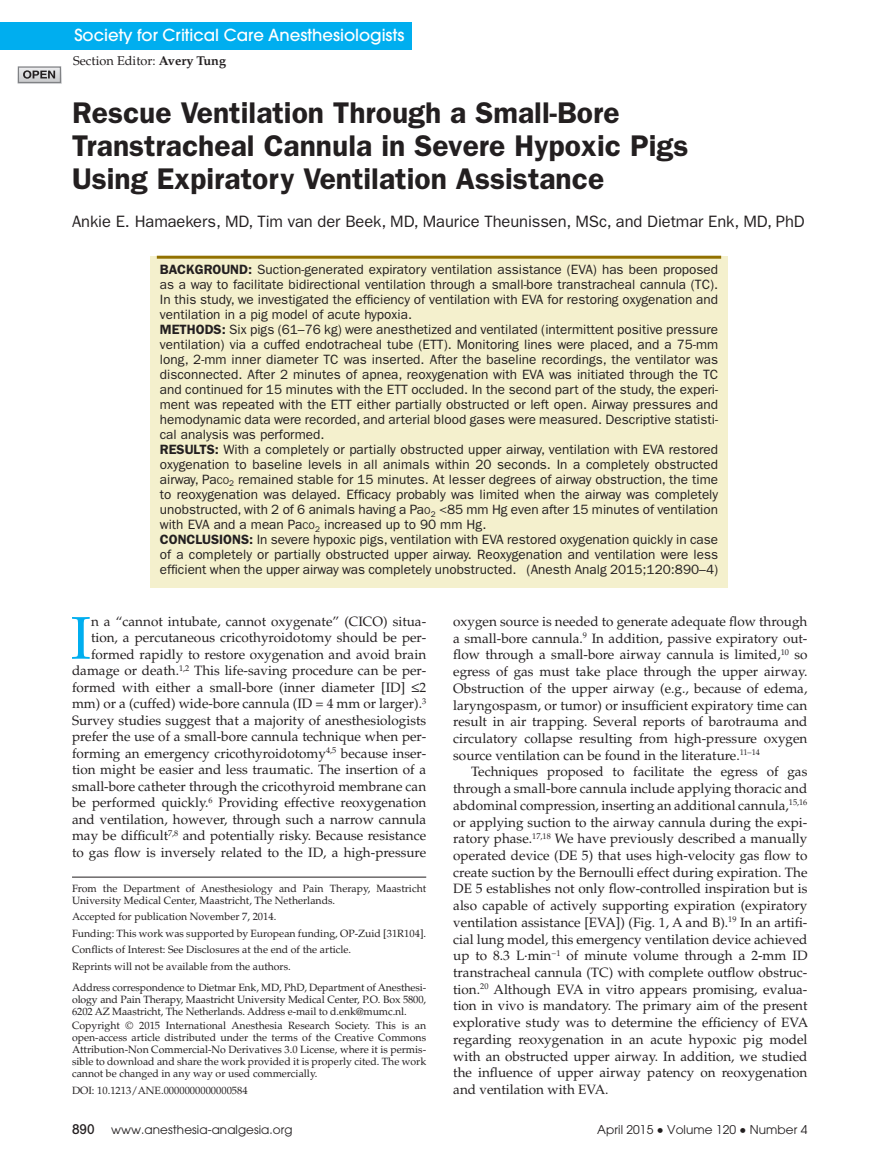
<style>
.page{position:relative;width:878px;height:1175px;background:#fff}
.page>*{position:absolute;margin:0;border:0;box-sizing:border-box;transform-origin:0 0}
.t1{font:60.15px "Palatino LT Std";color:#00aeef}
.t2{font:600 30px/33px "ITC Franklin Gothic Std";color:#231f20}
.t3{font:16.5px "ITC Franklin Gothic Std";letter-spacing:-.005em;color:#231f20}
.t4{font:500 16.5px "Avant Garde";color:#fff}
.t5{font:13.5px/16.6px "Palatino LT Std";color:#231f20;text-align:justify}
.t6{font:13.5px/15px "ITC Franklin Gothic Std";color:#231f20}
.t7{font:12.75px "Palatino LT Std";color:#231f20}
.t8{font:12px "Avant Garde";letter-spacing:.005em;color:#231f20}
.t9{font:10.5px/12px "Palatino LT Std";color:#231f20;text-align:justify}
.s1{font-weight:700}
.s2{font-weight:600}
.s3{font-size:9.9px}
.s4{font-family:"Gandhari Unicode"}
.s5{font-weight:500;font-stretch:condensed;font-size:13.5px}
.s6{font-family:"Gandhari Unicode";font-size:18.75px}
</style>
<div class="page">
<div style="left:150px;top:256px;width:578px;height:331px;background:#f4f0cd"></div>
<hr style="left:157px;top:256px;width:564px;height:3px;background:#927100">
<hr style="left:72px;top:876px;width:354px;height:1px;background:#231f20">
<img style="left:17px;top:66px;width:45px;height:18px">
<div style="left:18px;top:66px;width:43px;height:17px;border:1px solid #808285"></div>
<svg style="left:23px;top:70px;width:32px;height:9px"></svg>
<div style="left:0;top:22px;width:412px;height:27px;background:#00aeef"></div>
<p class="t4" style="left:74px;top:25px;width:331px">Society for Critical Care Anesthesiologists</p>
<p class="t7" style="left:73px;top:53px;width:154px">Section Editor: <span class="s1">Avery Tung</span></p>
<h2 class="t2" style="left:72px;top:96px;width:618px">Rescue Ventilation Through a Small-Bore<br>Transtracheal Cannula in Severe Hypoxic Pigs<br>Using Expiratory Ventilation Assistance</h2>
<p class="t3" style="left:72px;top:211px;width:734px">Ankie E. Hamaekers, MD, Tim van der Beek, MD, Maurice Theunissen, MSc, and Dietmar Enk, MD, PhD</p>
<p class="t6" style="left:160px;top:262px;width:560px"><span class="s2">BACKGROUND:</span> Suction-generated expiratory ventilation assistance (EVA) has been proposed as a way to facilitate bidirectional ventilation through a small-bore transtracheal cannula (TC).<br>In this study, we investigated the efficiency of ventilation with EVA for restoring oxygenation and ventilation in a pig model of acute hypoxia.<br><span class="s2">METHODS:</span> Six pigs (61–76 kg) were anesthetized and ventilated (intermittent positive pressure ventilation) via a cuffed endotracheal tube (ETT). Monitoring lines were placed, and a 75-mm long, 2-mm inner diameter TC was inserted. After the baseline recordings, the ventilator was disconnected. After 2 minutes of apnea, reoxygenation with EVA was initiated through the TC and continued for 15 minutes with the ETT occluded. In the second part of the study, the experi&shy;ment was repeated with the ETT either partially obstructed or left open. Airway pressures and hemodynamic data were recorded, and arterial blood gases were measured. Descriptive statisti&shy;cal analysis was performed.<br><span class="s2">RESULTS:</span> With a completely or partially obstructed upper airway, ventilation with EVA restored oxygenation to baseline levels in all animals within 20 seconds. In a completely obstructed airway, Pa<span class="s3">CO</span><sub>2</sub> remained stable for 15 minutes. At lesser degrees of airway obstruction, the time to reoxygenation was delayed. Efficacy probably was limited when the airway was completely unobstructed, with 2 of 6 animals having a Pa<span class="s3">O</span><sub>2</sub> &lt;85 mm Hg even after 15 minutes of ventilation with EVA and a mean Pa<span class="s3">CO</span><sub>2</sub> increased up to 90 mm Hg.<br><span class="s2">CONCLUSIONS:</span> In severe hypoxic pigs, ventilation with EVA restored oxygenation quickly in case of a completely or partially obstructed upper airway. Reoxygenation and ventilation were less efficient when the upper airway was completely unobstructed. (Anesth Analg 2015;120:890–4)</p>
<p class="t5" style="left:72px;top:613px;width:356px;text-align:right">n a “cannot intubate, cannot oxygenate” (CICO) situa&shy;tion, a percutaneous cricothyroidotomy should be per&shy;formed rapidly to restore oxygenation and avoid brain damage or death.<sup>1,2</sup> This life-saving procedure can be per&shy;formed with either a small-bore (inner diameter [ID] <span class="s4">≤</span>2 mm) or a (cuffed) wide-bore cannula (ID = 4 mm or larger).<sup>3<br></sup>Survey studies suggest that a majority of anesthesiologists prefer the use of a small-bore cannula technique when per&shy;forming an emergency cricothyroidotomy<sup>4,5</sup> because inser&shy;tion might be easier and less traumatic. The insertion of a small-bore catheter through the cricothyroid membrane can be performed quickly.<sup>6</sup> Providing effective reoxygenation and ventilation, however, through such a narrow cannula may be difficult<sup>7,8</sup> and potentially risky. Because resistance to gas flow is inversely related to the ID, a high-pressure</p>
<p class="t5" style="left:453px;top:613px;width:356px">oxygen source is needed to generate adequate flow through a small-bore cannula.<sup>9</sup> In addition, passive expiratory out&shy;flow through a small-bore airway cannula is limited,<sup>10</sup> so egress of gas must take place through the upper airway.<br>Obstruction of the upper airway (e.g., because of edema, laryngospasm, or tumor) or insufficient expiratory time can result in air trapping. Several reports of barotrauma and circulatory collapse resulting from high-pressure oxygen source ventilation can be found in the literature.<sup>11–14</sup></p>
<h1 class="t1" style="left:71px;top:603px;width:22px">I</h1>
<p class="t5" style="left:453px;top:763px;width:356px;text-indent:18px">Techniques proposed to facilitate the egress of gas through a small-bore cannula include applying thoracic and abdominal compression, inserting an additional cannula,<sup>15,16 </sup>or applying suction to the airway cannula during the expi&shy;ratory phase.<sup>17,18</sup> We have previously described a manually operated device (DE 5) that uses high-velocity gas flow to create suction by the Bernoulli effect during expiration. The DE 5 establishes not only flow-controlled inspiration but is also capable of actively supporting expiration (expiratory ventilation assistance [EVA]) (Fig. 1, A and B).<sup>19</sup> In an artifi&shy;cial lung model, this emergency ventilation device achieved up to 8.3 L<span class="s4">·</span>min<sup>−1</sup> of minute volume through a 2-mm ID transtracheal cannula (TC) with complete outflow obstruc&shy;tion.<sup>20</sup> Although EVA in vitro appears promising, evalua&shy;tion in vivo is mandatory. The primary aim of the present explorative study was to determine the efficiency of EVA regarding reoxygenation in an acute hypoxic pig model with an obstructed upper airway. In addition, we studied the influence of upper airway patency on reoxygenation and ventilation with EVA.</p>
<p class="t9" style="left:72px;top:882px;width:355px">From the Department of Anesthesiology and Pain Therapy, Maastricht<br>University Medical Center, Maastricht, The Netherlands.</p>
<p class="t9" style="left:72px;top:908px;width:355px;line-height:16.5px;text-align:left">Accepted for publication November 7, 2014.<br>Funding: This work was supported by European funding, OP-Zuid [31R104].<br>Conflicts of Interest: See Disclosures at the end of the article.<br>Reprints will not be available from the authors.</p>
<p class="t9" style="left:72px;top:981px;width:356px">Address correspondence to Dietmar Enk, MD, PhD, Department of Anesthesi&shy;ology and Pain Therapy, Maastricht University Medical Center, P.O. Box 5800, 6202 AZ Maastricht, The Netherlands. Address e-mail to d.enk@mumc.nl.</p>
<p class="t9" style="left:72px;top:1020px;width:356px">Copyright © 2015 International Anesthesia Research Society. This is an open-access article distributed under the terms of the Creative Commons Attribution-Non Commercial-No Derivatives 3.0 License, where it is permis&shy;sible to download and share the work provided it is properly cited. The work cannot be changed in any way or used commercially.</p>
<p class="t9" style="left:72px;top:1084px;width:177px">DOI: 10.1213/ANE.0000000000000584</p>
<p class="t8" style="left:72px;top:1123px;width:222px"><span class="s5">890</span> www.anesthesia-analgesia.org</p>
<p class="t8" style="left:597px;top:1123px;width:211px">April 2015 <span class="s6">•</span> Volume 120 <span class="s6">•</span> Number 4</p>
</div>
